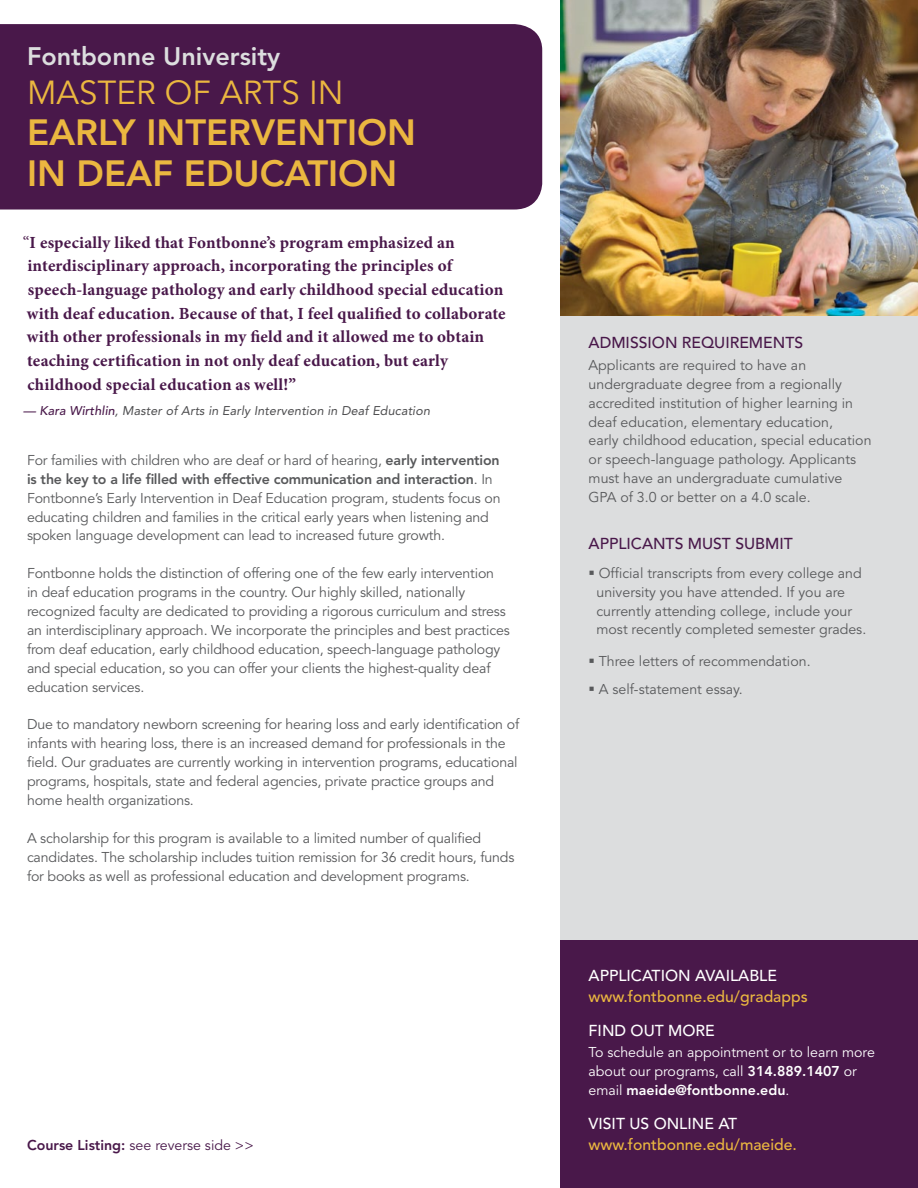
<style>
.page{position:relative;width:918px;height:1188px;background:#fff}
.page>*{position:absolute;margin:0;border:0;box-sizing:border-box;transform-origin:0 0}
.t1{font:800 36.15px/41px "Avenir";color:#ebb740}
.t2{font:33px "Avenir";color:#ebb740}
.t3{font:800 25.2px "Avenir";color:#dcddde}
.t4{font:700 16.95px/23.7px "Minion Pro";letter-spacing:.01em;color:#49184a}
.t5{font:500 15.75px "Avenir";color:#ebb740}
.t6{font:500 15.75px "Avenir";color:#fff}
.t7{font:500 15.75px "Avenir";color:#49184a}
.t8{font:14.1px/18.9px "Avenir";letter-spacing:-.01em;color:#58595b}
.t9{font:14.1px/18.9px "Avenir";color:#fff}
.t10{font:14.1px "Avenir";color:#49184a}
.t11{font:italic 12.6px "Avenir";letter-spacing:.01em;color:#4d4d4f}
.s1{font-weight:400}
.s2{font-weight:500;color:#49184a}
.s3{font-weight:800}
</style>
<div class="page">
<div style="left:0;top:24px;width:542px;height:186px;background:#49184a"></div>
<div style="left:561px;top:42px;width:357px;height:1144px;background:#dcddde"></div>
<div style="left:561px;top:940px;width:357px;height:248px;background:#49184a"></div>
<img style="left:561px;top:0;width:357px;height:316px">
<h3 class="t3" style="left:27px;top:41px;width:255px">Fontbonne University</h3>
<h2 class="t2" style="left:27px;top:74px;width:318px">MASTER OF ARTS IN</h2>
<h1 class="t1" style="left:27px;top:112px;width:391px">EARLY INTERVENTION<br>IN DEAF EDUCATION</h1>
<p class="t4" style="left:23px;top:230px;width:485px"><span class="s1">“</span>I especially liked that Fontbonne’s program emphasized an interdisciplinary approach, incorporating the principles of speech-language pathology and early childhood special education with deaf education. Because of that, I feel qualified to collaborate with other professionals in my field and it allowed me to obtain teaching certification in not only deaf education, but early childhood special education as well!”</p>
<p class="t11" style="left:23px;top:403px;width:409px"><span class="s2">— Kara Wirthlin</span>, Master of Arts in Early Intervention in Deaf Education</p>
<p class="t8" style="left:27px;top:451px;width:475px">For families with children who are deaf or hard of hearing, <span class="s3">early intervention is the key to a life filled with effective communication and interaction</span>. In Fontbonne’s Early Intervention in Deaf Education program, students focus on educating children and families in the critical early years when listening and spoken language development can lead to increased future growth.</p>
<p class="t8" style="left:27px;top:564px;width:484px">Fontbonne holds the distinction of offering one of the few early intervention<br>in deaf education programs in the country. Our highly skilled, nationally recognized faculty are dedicated to providing a rigorous curriculum and stress an interdisciplinary approach. We incorporate the principles and best practices from deaf education, early childhood education, speech-language pathology and special education, so you can offer your clients the highest-quality deaf education services.</p>
<p class="t8" style="left:27px;top:716px;width:494px">Due to mandatory newborn screening for hearing loss and early identification of infants with hearing loss, there is an increased demand for professionals in the field. Our graduates are currently working in intervention programs, educational programs, hospitals, state and federal agencies, private practice groups and home health organizations.</p>
<p class="t8" style="left:27px;top:829px;width:489px">A scholarship for this program is available to a limited number of qualified candidates. The scholarship includes tuition remission for 36 credit hours, funds for books as well as professional education and development programs.</p>
<p class="t7" style="left:589px;top:333px;width:216px">ADMISSION REQUIREMENTS</p>
<p class="t8" style="left:589px;top:356px;width:285px">Applicants are required to have an undergraduate degree from a regionally accredited institution of higher learning in deaf education, elementary education,<br>early childhood education, special education or speech-language pathology. Applicants must have an undergraduate cumulative GPA of 3.0 or better on a 4.0 scale.</p>
<p class="t7" style="left:589px;top:535px;width:206px">APPLICANTS MUST SUBMIT</p>
<p class="t8" style="left:596px;top:564px;width:271px">Official transcripts from every college and university you have attended. If you are currently attending college, include your most recently completed semester grades.</p>
<p class="t8" style="left:599px;top:647px;width:213px;line-height:28.3px">Three letters of recommendation.<br>A self-statement essay.</p>
<p class="t6" style="left:589px;top:967px;width:190px">APPLICATION AVAILABLE</p>
<p class="t5" style="left:589px;top:987px;width:221px">www.fontbonne.edu/gradapps</p>
<p class="t6" style="left:589px;top:1022px;width:128px">FIND OUT MORE</p>
<p class="t9" style="left:589px;top:1043px;width:288px">To schedule an appointment or to learn more about our programs, call <span class="s3">314.889.1407</span> or email <span class="s3">maeide@fontbonne.edu</span>.</p>
<p class="t6" style="left:589px;top:1115px;width:150px">VISIT US ONLINE AT</p>
<p class="t10" style="left:27px;top:1137px;width:228px"><span class="s3">Course Listing:</span> see reverse side &gt;&gt;</p>
<p class="t5" style="left:589px;top:1135px;width:210px">www.fontbonne.edu/maeide.</p>
</div>
